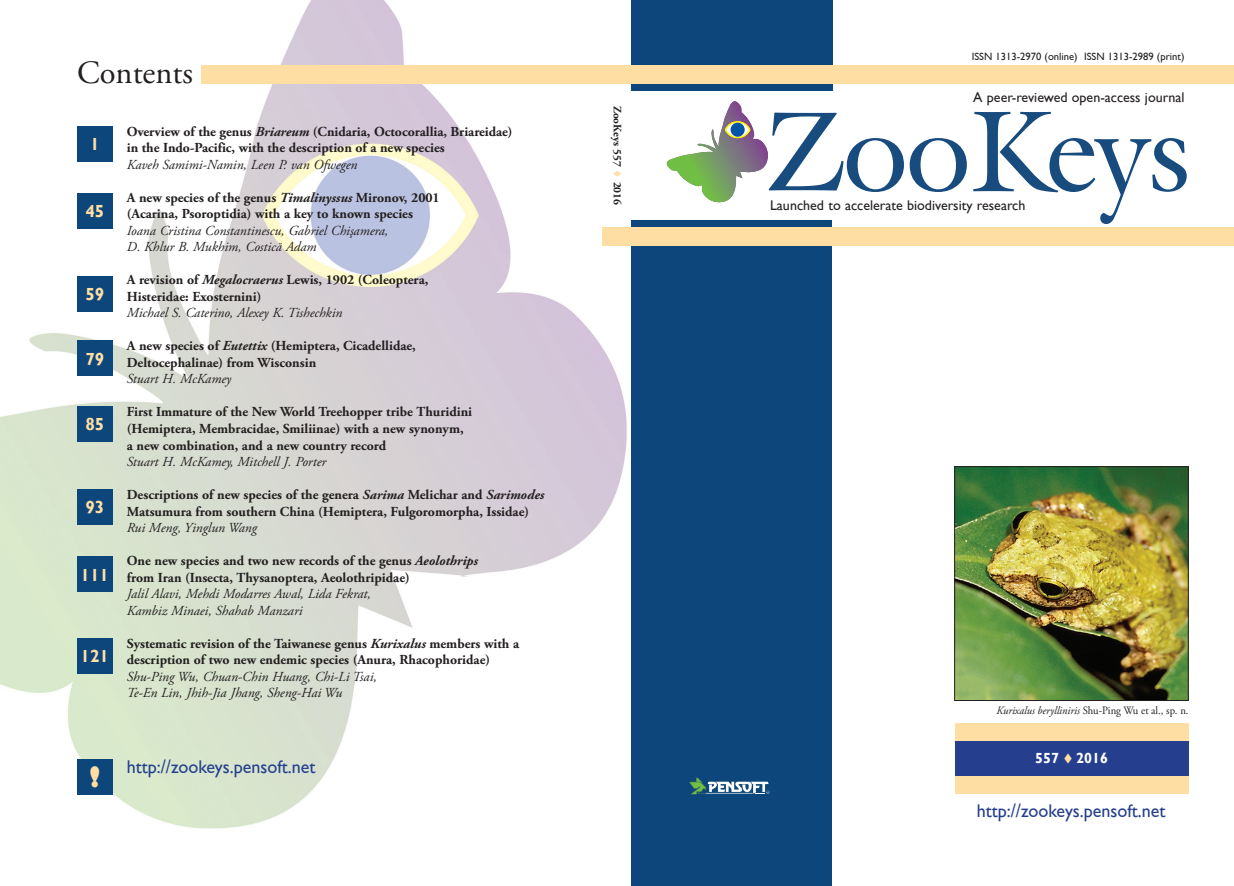
<style>
.page{position:relative;width:1234px;height:886px;background:#fff}
.page>*{position:absolute;margin:0;border:0;box-sizing:border-box;transform-origin:0 0}
.t1{font:32.5px "Adobe Garamond Pro";color:#231f20}
.t2{font:800 27.12px "Gill Sans";color:#ffdea4}
.t3{font:18.38px "Gill Sans";color:#253f8e}
.t4{font:700 17.5px "Gill Sans";color:#ffdea4}
.t5{font:700 14.62px "Gill Sans";color:#fff}
.t6{font:14px "Gill Sans";color:#231f20}
.t7{font:700 13.75px/16.5px "Adobe Garamond Pro";color:#231f20}
.t8{font:italic 13.75px/16.5px "Adobe Garamond Pro";color:#231f20}
.t9{font:italic 11.25px "Adobe Garamond Pro";color:#231f20;scale:.95 1}
.t10{font:700 11.25px "Adobe Garamond Pro";color:#231f20}
.t11{font:10.62px "Gill Sans";color:#231f20}
.s1{font-style:italic}
.s2{color:#ffdea4}
.s3{font-style:normal}
</style>
<div class="page">
<img style="left:0;top:0;width:650px;height:829px">
<div style="left:631px;top:221px;width:200px;height:665px;background:#0d467b"></div>
<div style="left:631px;top:0;width:201px;height:91px;background:#0d467b"></div>
<svg style="left:689px;top:777px;width:80px;height:17px"></svg>
<div style="left:602px;top:228px;width:631px;height:18px;background:#ffdea4"></div>
<svg style="left:666px;top:101px;width:300px;height:102px"></svg>
<svg style="left:973px;top:112px;width:213px;height:112px"></svg>
<img style="left:956px;top:468px;width:230px;height:231px">
<div style="left:954px;top:466px;width:234px;height:235px;border:1px solid #231f20"></div>
<div style="left:77px;top:759px;width:35px;height:35px;background:#0d467b"></div>
<div style="left:77px;top:126px;width:35px;height:36px;background:#0d467b"></div>
<div style="left:77px;top:406px;width:35px;height:36px;background:#0d467b"></div>
<div style="left:77px;top:194px;width:35px;height:35px;background:#0d467b"></div>
<div style="left:77px;top:489px;width:35px;height:36px;background:#0d467b"></div>
<div style="left:77px;top:276px;width:35px;height:35px;background:#0d467b"></div>
<div style="left:77px;top:557px;width:35px;height:35px;background:#0d467b"></div>
<div style="left:77px;top:341px;width:35px;height:35px;background:#0d467b"></div>
<div style="left:77px;top:638px;width:35px;height:35px;background:#0d467b"></div>
<div style="left:954px;top:740px;width:234px;height:36px;background:#253f8e"></div>
<div style="left:954px;top:723px;width:234px;height:17px;background:#ffdea4"></div>
<div style="left:954px;top:776px;width:234px;height:18px;background:#ffdea4"></div>
<div style="left:201px;top:65px;width:1032px;height:19px;background:#ffdea4"></div>
<h1 class="t1" style="left:77px;top:53px;width:117px">Contents</h1>
<p class="t4" style="left:90px;top:134px;width:11px">1</p>
<p class="t4" style="left:85px;top:201px;width:20px">45</p>
<p class="t4" style="left:85px;top:283px;width:20px">59</p>
<p class="t4" style="left:85px;top:348px;width:20px">79</p>
<p class="t4" style="left:85px;top:414px;width:20px">85</p>
<p class="t4" style="left:85px;top:497px;width:20px">93</p>
<p class="t4" style="left:81px;top:564px;width:30px">111</p>
<p class="t4" style="left:81px;top:645px;width:30px">121</p>
<p class="t7" style="left:127px;top:124px;width:387px">Overview of the genus <span class="s1">Briareum</span> (Cnidaria, Octocorallia, Briareidae) in the Indo-Pacific, with the description of a new species</p>
<p class="t8" style="left:127px;top:157px;width:232px">Kaveh Samimi-Namin, Leen P. van Ofwegen</p>
<p class="t7" style="left:127px;top:190px;width:314px">A new species of the genus <span class="s1">Timalinyssus</span> Mironov, 2001 (Acarina, Psoroptidia) with a key to known species</p>
<p class="t8" style="left:127px;top:223px;width:263px">Ioana Cristina Constantinescu, Gabriel Chişamera,<br>D. Khlur B. Mukhim, Costică Adam</p>
<p class="t7" style="left:127px;top:272px;width:303px">A revision of <span class="s1">Megalocraerus</span> Lewis, 1902 (Coleoptera,<br>Histeridae: Exosternini)</p>
<p class="t8" style="left:127px;top:305px;width:217px">Michael S. Caterino, Alexey K. Tishechkin</p>
<p class="t7" style="left:127px;top:338px;width:290px">A new species of <span class="s1">Eutettix</span> (Hemiptera, Cicadellidae,<br>Deltocephalinae) from Wisconsin</p>
<p class="t8" style="left:127px;top:371px;width:106px">Stuart H. McKamey</p>
<p class="t7" style="left:127px;top:404px;width:347px">First Immature of the New World Treehopper tribe Thuridini (Hemiptera, Membracidae, Smiliinae) with a new synonym, a new combination, and a new country record</p>
<p class="t8" style="left:127px;top:454px;width:201px">Stuart H. McKamey, Mitchell J. Porter</p>
<p class="t7" style="left:127px;top:487px;width:419px">Descriptions of new species of the genera <span class="s1">Sarima</span> Melichar and <span class="s1">Sarimodes<br></span>Matsumura from southern China (Hemiptera, Fulgoromorpha, Issidae)</p>
<p class="t8" style="left:127px;top:520px;width:132px">Rui Meng, Yinglun Wang</p>
<p class="t7" style="left:127px;top:553px;width:353px">One new species and two new records of the genus <span class="s1">Aeolothrips </span>from Iran (Insecta, Thysanoptera, Aeolothripidae)</p>
<p class="t8" style="left:127px;top:586px;width:245px">Jalil Alavi, Mehdi Modarres Awal, Lida Fekrat,<br>Kambiz Minaei, Shahab Manzari</p>
<p class="t7" style="left:127px;top:635px;width:394px">Systematic revision of the Taiwanese genus <span class="s1">Kurixalus</span> members with a description of two new endemic species (Anura, Rhacophoridae)</p>
<p class="t8" style="left:127px;top:668px;width:251px">Shu-Ping Wu, Chuan-Chin Huang, Chi-Li Tsai,<br>Te-En Lin, Jhih-Jia Jhang, Sheng-Hai Wu</p>
<h2 class="t2" style="left:89px;top:760px;width:12px">!</h2>
<h3 class="t3" style="left:127px;top:756px;width:190px">http://zookeys.pensoft.net</h3>
<p class="t10" style="left:624px;top:106px;width:101px;rotate:90deg">ZooKeys 557 <span class="s2">▼</span> 2016</p>
<p class="t11" style="left:971px;top:50px;width:214px">ISSN 1313-2970 (online) ISSN 1313-2989 (print)</p>
<p class="t6" style="left:973px;top:89px;width:213px">A peer-reviewed open-access journal</p>
<p class="t6" style="left:770px;top:197px;width:257px">Launched to accelerate biodiversity research</p>
<p class="t9" style="left:996px;top:703px;width:204px">Kurixalus berylliniris <span class="s3">Shu-Ping Wu et al., sp. n.</span></p>
<p class="t5" style="left:1035px;top:750px;width:74px">557 <span class="s2">▼</span> 2016</p>
<h3 class="t3" style="left:976px;top:799px;width:190px">http://zookeys.pensoft.net</h3>
</div>
